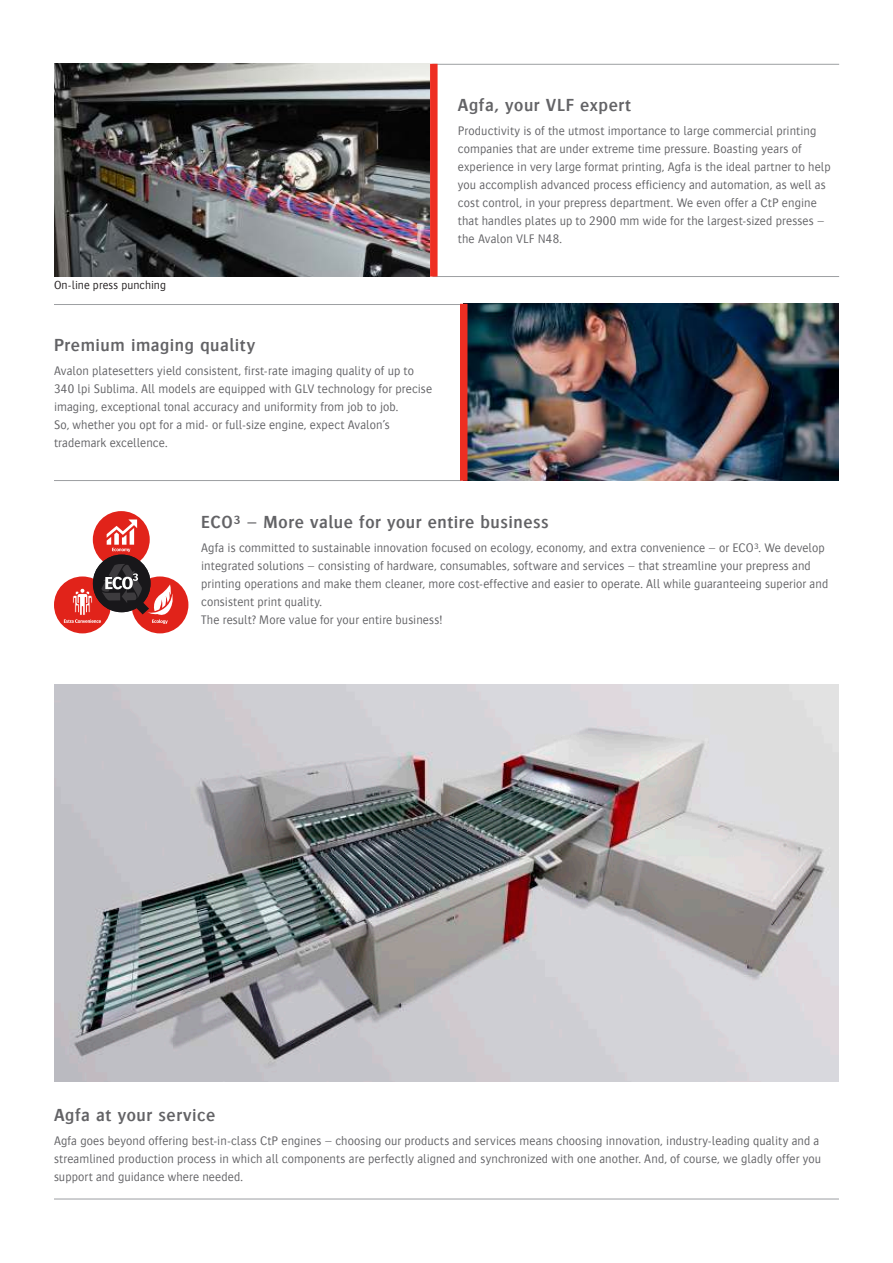
<style>
.page{position:relative;width:893px;height:1263px;background:#fff}
.page>*{position:absolute;margin:0;border:0;box-sizing:border-box;transform-origin:0 0}
.t1{font:600 18px "Bosis For Agfa";letter-spacing:.03em;color:#636366}
.t2{font:300 12.75px/18px "Bosis For Agfa";letter-spacing:.01em;color:#636366}
.t3{font:300 12px "Bosis For Agfa";letter-spacing:.01em;color:#231f20}
</style>
<div class="page">
<hr style="left:432px;top:64px;width:407px;height:1px;background:#9d9fa2">
<hr style="left:432px;top:276px;width:407px;height:1px;background:#9d9fa2">
<img style="left:54px;top:64px;width:376px;height:213px">
<div style="left:430px;top:64px;width:8px;height:213px;background:#ee2e22"></div>
<img style="left:54px;top:685px;width:785px;height:396px">
<hr style="left:54px;top:304px;width:407px;height:1px;background:#9d9fa2">
<hr style="left:54px;top:480px;width:407px;height:1px;background:#9d9fa2">
<img style="left:467px;top:304px;width:372px;height:177px">
<div style="left:460px;top:304px;width:7px;height:177px;background:#ee2e22"></div>
<hr style="left:54px;top:1198px;width:785px;height:1px;background:#9d9fa2">
<div style="left:93px;top:511px;width:57px;height:57px;background:#e1231a;border-radius:50%"></div>
<div style="left:54px;top:576px;width:57px;height:57px;background:#e1231a;border-radius:50%"></div>
<div style="left:131px;top:576px;width:57px;height:57px;background:#e1231a;border-radius:50%"></div>
<svg style="left:64px;top:519px;width:110px;height:114px"></svg>
<p class="t3" style="left:54px;top:279px;width:114px">On-line press punching</p>
<h1 class="t1" style="left:54px;top:335px;width:203px">Premium imaging quality</h1>
<p class="t2" style="left:54px;top:361px;width:380px">Avalon platesetters yield consistent, first-rate imaging quality of up to 340 lpi Sublima. All models are equipped with GLV technology for precise imaging, exceptional tonal accuracy and uniformity from job to job.<br>So, whether you opt for a mid- or full-size engine, expect Avalon’s trademark excellence.</p>
<h1 class="t1" style="left:458px;top:97px;width:175px">Agfa, your VLF expert</h1>
<p class="t2" style="left:458px;top:121px;width:374px">Productivity is of the utmost importance to large commercial printing companies that are under extreme time pressure. Boasting years of experience in very large format printing, Agfa is the ideal partner to help you accomplish advanced process efficiency and automation, as well as cost control, in your prepress department. We even offer a CtP engine that handles plates up to 2900 mm wide for the largest-sized presses – the Avalon VLF N48.</p>
<h1 class="t1" style="left:201px;top:512px;width:349px">ECO³ – More value for your entire business</h1>
<p class="t2" style="left:201px;top:538px;width:629px">Agfa is committed to sustainable innovation focused on ecology, economy, and extra convenience – or ECO³. We develop integrated solutions – consisting of hardware, consumables, software and services – that streamline your prepress and printing operations and make them cleaner, more cost-effective and easier to operate. All while guaranteeing superior and consistent print quality.<br>The result? More value for your entire business!</p>
<h1 class="t1" style="left:54px;top:1108px;width:163px">Agfa at your service</h1>
<p class="t2" style="left:54px;top:1132px;width:769px">Agfa goes beyond offering best-in-class CtP engines – choosing our products and services means choosing innovation, industry-leading quality and a streamlined production process in which all components are perfectly aligned and synchronized with one another. And, of course, we gladly offer you support and guidance where needed.</p>
</div>
